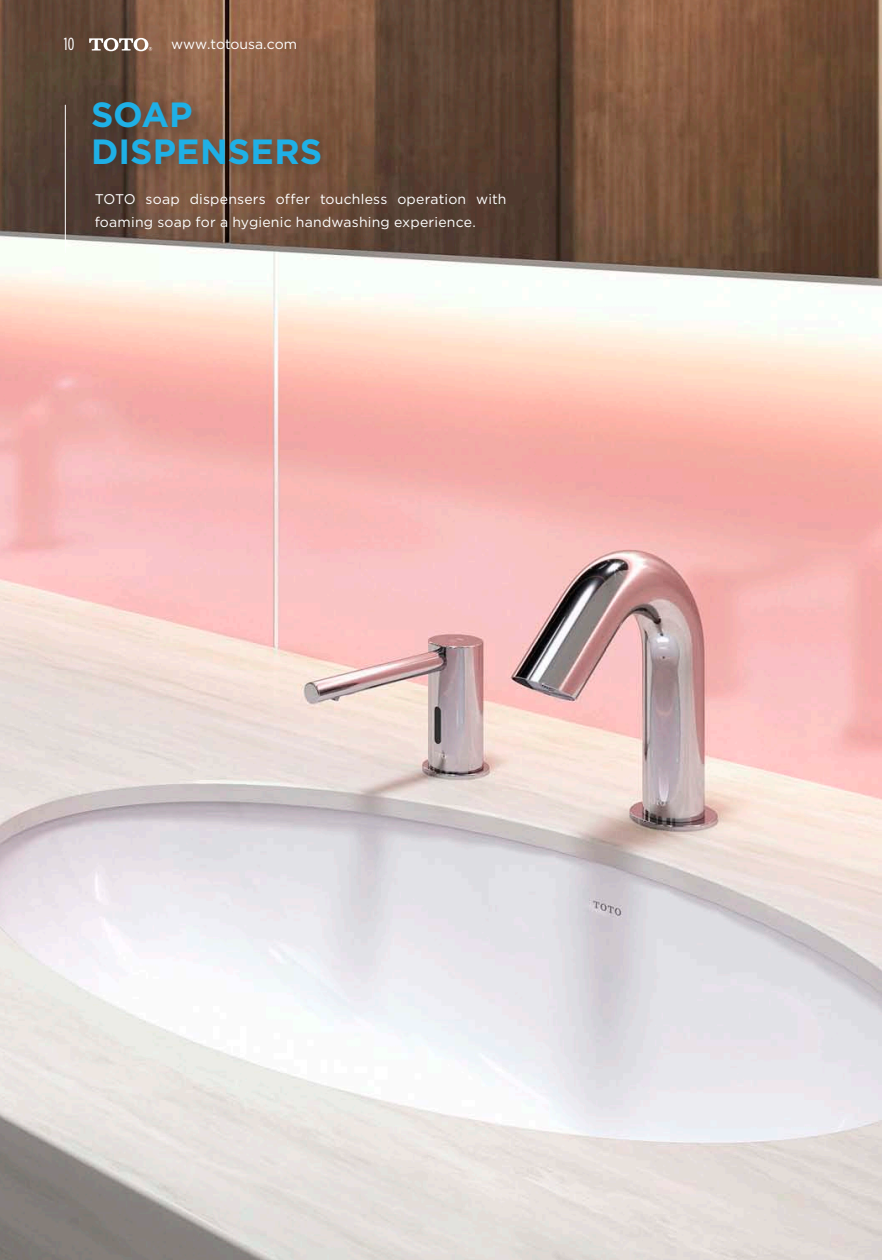
<style>
.page{position:relative;width:882px;height:1260px;background:#fff}
.page>*{position:absolute;margin:0;border:0;box-sizing:border-box;transform-origin:0 0}
.t1{font:700 35px/36.8px "Gotham";color:#1fb0e6}
.t2{font:17.5px "Gotham Condensed";color:#fff}
.t3{font:14px/22.8px "Gotham";letter-spacing:.015em;color:#fff}
</style>
<div class="page">
<img style="left:0;top:0;width:882px;height:1260px">
<div style="left:90px;top:98px;width:245px;height:81px;background:#231f20;opacity:.25"></div>
<hr style="left:65px;top:105px;width:1px;height:148px;background:#fff">
<svg style="left:89px;top:38px;width:63px;height:13px"></svg>
<p class="t2" style="left:64px;top:35px;width:12px">10</p>
<p class="t3" style="left:171px;top:32px;width:128px">www.totousa.com</p>
<h1 class="t1" style="left:91px;top:95px;width:232px">SOAP<br>DISPENSERS</h1>
<p class="t3" style="left:95px;top:187px;width:413px">TOTO soap dispensers offer touchless operation with foaming soap for a hygienic handwashing experience.</p>
</div>
